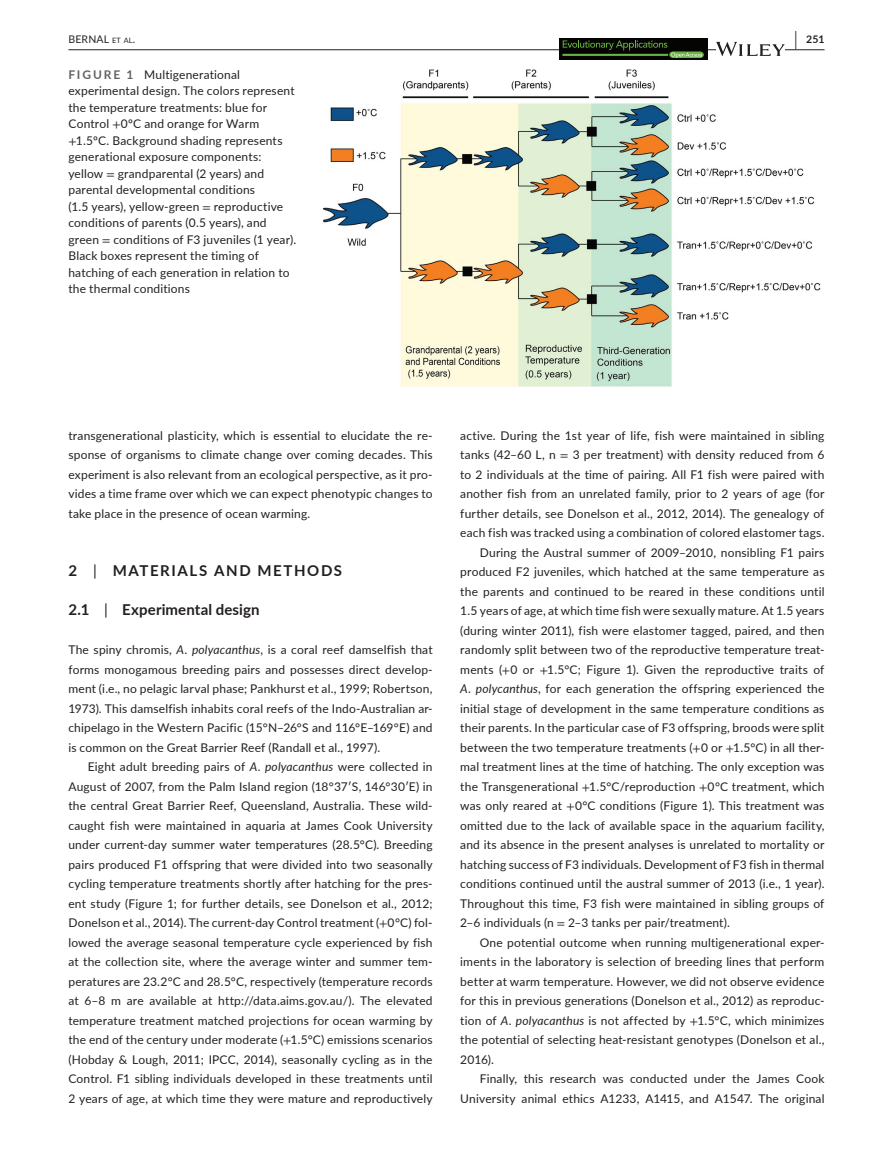
<style>
.page{position:relative;width:893px;height:1174px;background:#fff}
.page>*{position:absolute;margin:0;border:0;box-sizing:border-box;transform-origin:0 0}
.t1{font:700 15px "Lato";letter-spacing:.01em;color:#231f20}
.t2{font:700 15px "Lato";letter-spacing:.11em;color:#231f20}
.t3{font:12px/19.5px "Lato";letter-spacing:.015em;color:#231f20;text-align:justify}
.t4{font:10.5px "Lato";letter-spacing:.02em;color:#231f20}
.t5{font:700 10.5px "Lato";color:#231f20}
.s1{font-size:7.35px}
.s2{font-size:19.5px}
.s3{font-weight:700;color:#636366}
.s4{font-family:"STIX"}
.s5{font-weight:400}
.s6{font-style:italic}
</style>
<div class="page">
<hr style="left:68px;top:49px;width:756px;height:1px;background:#231f20">
<div style="left:559px;top:38px;width:149px;height:22px;background:#040503"></div>
<svg style="left:562px;top:40px;width:142px;height:18px"></svg>
<svg style="left:716px;top:42px;width:69px;height:14px"></svg>
<img style="left:323px;top:69px;width:497px;height:317px">
<p class="t4" style="left:68px;top:31px;width:68px">BERNAL <span class="s1">et al</span>.</p>
<p class="t5" style="left:795px;top:31px;width:31px"><span class="s2">|</span> 251</p>
<p class="t3" style="left:68px;top:66px;width:229px;line-height:16.5px;text-align:left"><span class="s3">FIGURE 1</span> Multigenerational experimental design. The colors represent the temperature treatments: blue for Control <span class="s4">+</span>0ºC and orange for Warm <span class="s4">+</span>1.5ºC. Background shading represents generational exposure components: yellow <span class="s4">=</span> grandparental (2 years) and parental developmental conditions<br>(1.5 years), yellow-green <span class="s4">=</span> reproductive conditions of parents (0.5 years), and green <span class="s4">=</span> conditions of F3 juveniles (1 year).<br>Black boxes represent the timing of hatching of each generation in relation to the thermal conditions</p>
<p class="t3" style="left:68px;top:425px;width:366px">transgenerational plasticity, which is essential to elucidate the re&shy;sponse of organisms to climate change over coming decades. This experiment is also relevant from an ecological perspective, as it pro&shy;vides a time frame over which we can expect phenotypic changes to take place in the presence of ocean warming.</p>
<p class="t2" style="left:68px;top:560px;width:275px">2 <span class="s5">|</span> MATERIALS AND METHODS</p>
<p class="t1" style="left:68px;top:599px;width:193px">2.1 <span class="s5">|</span> Experimental design</p>
<p class="t3" style="left:68px;top:639px;width:366px">The spiny chromis, <span class="s6">A</span>. <span class="s6">polyacanthus</span>, is a coral reef damselfish that forms monogamous breeding pairs and possesses direct develop&shy;ment (i.e., no pelagic larval phase; Pankhurst et al., 1999; Robertson, 1973). This damselfish inhabits coral reefs of the Indo-Australian ar&shy;chipelago in the Western Pacific (15°N–26°S and 116°E–169°E) and is common on the Great Barrier Reef (Randall et al., 1997).</p>
<p class="t3" style="left:68px;top:756px;width:366px;text-indent:19px">Eight adult breeding pairs of <span class="s6">A</span>. <span class="s6">polyacanthus</span> were collected in August of 2007, from the Palm Island region (18°37′S, 146°30′E) in the central Great Barrier Reef, Queensland, Australia. These wild&shy;caught fish were maintained in aquaria at James Cook University under current-day summer water temperatures (28.5°C). Breeding pairs produced F1 offspring that were divided into two seasonally cycling temperature treatments shortly after hatching for the pres&shy;ent study (Figure 1; for further details, see Donelson et al., 2012; Donelson et al., 2014). The current-day Control treatment (<span class="s4">+</span>0°C) fol&shy;lowed the average seasonal temperature cycle experienced by fish at the collection site, where the average winter and summer tem&shy;peratures are 23.2°C and 28.5°C, respectively (temperature records at 6–8 m are available at http://data.aims.gov.au/). The elevated temperature treatment matched projections for ocean warming by the end of the century under moderate (<span class="s4">+</span>1.5°C) emissions scenarios (Hobday &amp; Lough, 2011; IPCC, 2014), seasonally cycling as in the Control. F1 sibling individuals developed in these treatments until 2 years of age, at which time they were mature and reproductively</p>
<p class="t3" style="left:460px;top:425px;width:366px">active. During the 1st year of life, fish were maintained in sibling</p>
<p class="t3" style="left:460px;top:444px;width:366px">tanks (42–60 L, n <span class="s4">=</span> 3 per treatment) with density reduced from 6</p>
<p class="t3" style="left:460px;top:464px;width:366px">to 2 individuals at the time of pairing. All F1 fish were paired with</p>
<p class="t3" style="left:460px;top:483px;width:366px">another fish from an unrelated family, prior to 2 years of age (for</p>
<p class="t3" style="left:460px;top:503px;width:366px">further details, see Donelson et al., 2012, 2014). The genealogy of</p>
<p class="t3" style="left:460px;top:522px;width:366px">each fish was tracked using a combination of colored elastomer tags.</p>
<p class="t3" style="left:480px;top:542px;width:346px">During the Austral summer of 2009–2010, nonsibling F1 pairs</p>
<p class="t3" style="left:460px;top:561px;width:366px">produced F2 juveniles, which hatched at the same temperature as</p>
<p class="t3" style="left:460px;top:581px;width:366px">the parents and continued to be reared in these conditions until</p>
<p class="t3" style="left:460px;top:600px;width:366px">1.5 years of age, at which time fish were sexually mature. At 1.5 years</p>
<p class="t3" style="left:460px;top:620px;width:366px">(during winter 2011), fish were elastomer tagged, paired, and then</p>
<p class="t3" style="left:460px;top:639px;width:366px">randomly split between two of the reproductive temperature treat-</p>
<p class="t3" style="left:460px;top:659px;width:366px">ments (<span class="s4">+</span>0 or <span class="s4">+</span>1.5°C; Figure 1). Given the reproductive traits of</p>
<p class="t3" style="left:460px;top:678px;width:366px"><span class="s6">A</span>. <span class="s6">polycanthus</span>, for each generation the offspring experienced the</p>
<p class="t3" style="left:460px;top:698px;width:366px">initial stage of development in the same temperature conditions as</p>
<p class="t3" style="left:460px;top:717px;width:366px">their parents. In the particular case of F3 offspring, broods were split</p>
<p class="t3" style="left:460px;top:737px;width:366px">between the two temperature treatments (<span class="s4">+</span>0 or <span class="s4">+</span>1.5°C) in all ther-</p>
<p class="t3" style="left:460px;top:756px;width:366px">mal treatment lines at the time of hatching. The only exception was</p>
<p class="t3" style="left:460px;top:776px;width:366px">the Transgenerational <span class="s4">+</span>1.5°C/reproduction <span class="s4">+</span>0°C treatment, which</p>
<p class="t3" style="left:460px;top:795px;width:366px">was only reared at <span class="s4">+</span>0°C conditions (Figure 1). This treatment was</p>
<p class="t3" style="left:460px;top:815px;width:366px">omitted due to the lack of available space in the aquarium facility,</p>
<p class="t3" style="left:460px;top:834px;width:366px">and its absence in the present analyses is unrelated to mortality or</p>
<p class="t3" style="left:460px;top:854px;width:366px">hatching success of F3 individuals. Development of F3 fish in thermal</p>
<p class="t3" style="left:460px;top:873px;width:366px">conditions continued until the austral summer of 2013 (i.e., 1 year).</p>
<p class="t3" style="left:460px;top:893px;width:366px">Throughout this time, F3 fish were maintained in sibling groups of</p>
<p class="t3" style="left:460px;top:912px;width:271px">2–6 individuals (n <span class="s4">=</span> 2–3 tanks per pair/treatment).</p>
<p class="t3" style="left:480px;top:932px;width:346px">One potential outcome when running multigenerational exper-</p>
<p class="t3" style="left:460px;top:951px;width:366px">iments in the laboratory is selection of breeding lines that perform</p>
<p class="t3" style="left:460px;top:971px;width:366px">better at warm temperature. However, we did not observe evidence</p>
<p class="t3" style="left:460px;top:990px;width:366px">for this in previous generations (Donelson et al., 2012) as reproduc-</p>
<p class="t3" style="left:460px;top:1010px;width:366px">tion of <span class="s6">A</span>. <span class="s6">polyacanthus</span> is not affected by <span class="s4">+</span>1.5°C, which minimizes</p>
<p class="t3" style="left:460px;top:1029px;width:366px">the potential of selecting heat-resistant genotypes (Donelson et al.,</p>
<p class="t3" style="left:460px;top:1049px;width:35px">2016).</p>
<p class="t3" style="left:480px;top:1068px;width:346px">Finally, this research was conducted under the James Cook</p>
<p class="t3" style="left:460px;top:1088px;width:366px">University animal ethics A1233, A1415, and A1547. The original</p>
</div>
